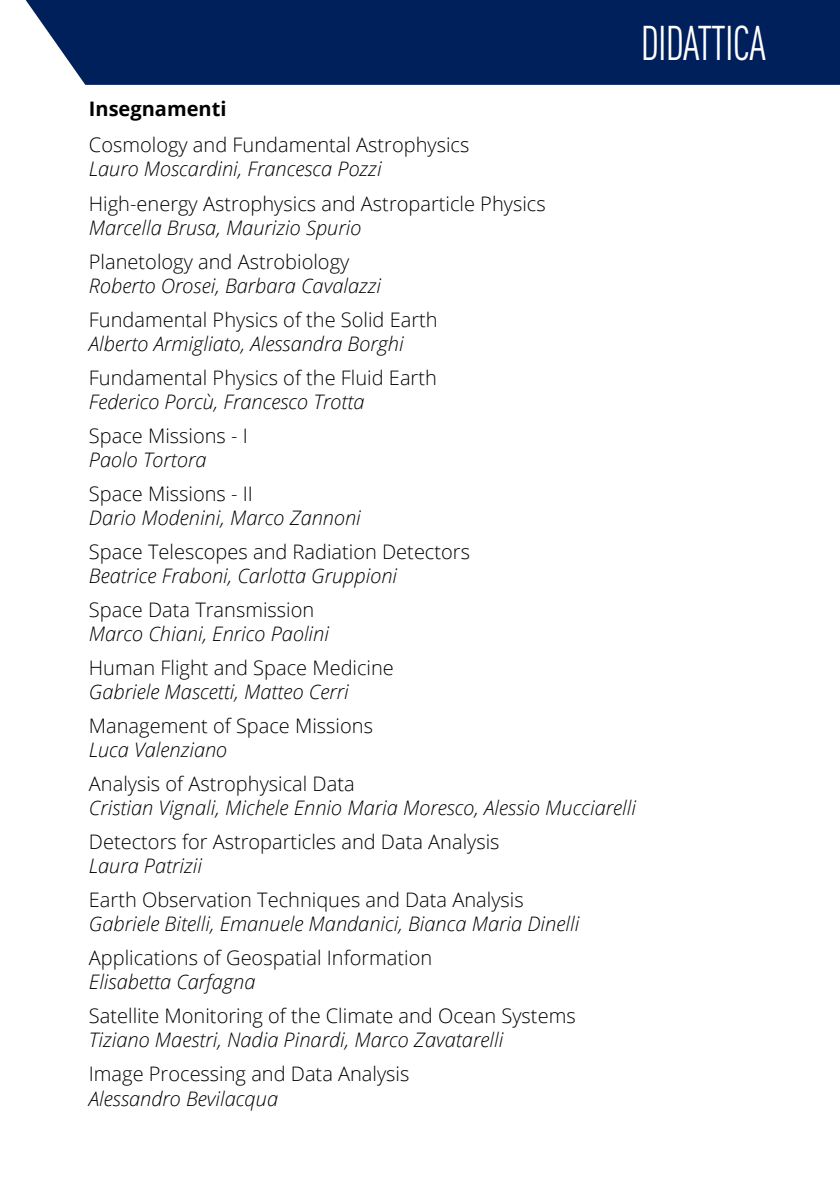
<style>
.page{position:relative;width:840px;height:1191px;background:#fff}
.page>*{position:absolute;margin:0;border:0;box-sizing:border-box;transform-origin:0 0}
.t1{font:condensed 48px "DINOT";letter-spacing:-.02em;color:#fff;scale:.9 1}
.t2{font:300 20px "Open Sans";color:#000}
.t3{font:italic 300 20px "Open Sans";color:#000}
.t4{font:700 20px "Open Sans";color:#000}
</style>
<div class="page">
<div style="left:26px;top:0;width:813px;height:85px;background:#00205c"></div>
<h1 class="t1" style="left:640px;top:15px;width:141px">DIDATTICA</h1>
<p class="t4" style="left:89px;top:95px;width:139px">Insegnamenti</p>
<p class="t2" style="left:89px;top:131px;width:382px">Cosmology and Fundamental Astrophysics</p>
<p class="t3" style="left:89px;top:155px;width:294px">Lauro Moscardini, Francesca Pozzi</p>
<p class="t2" style="left:89px;top:190px;width:458px">High-energy Astrophysics and Astroparticle Physics</p>
<p class="t3" style="left:89px;top:214px;width:274px">Marcella Brusa, Maurizio Spurio</p>
<p class="t2" style="left:89px;top:248px;width:262px">Planetology and Astrobiology</p>
<p class="t3" style="left:89px;top:272px;width:293px">Roberto Orosei, Barbara Cavalazzi</p>
<p class="t2" style="left:89px;top:306px;width:350px">Fundamental Physics of the Solid Earth</p>
<p class="t3" style="left:89px;top:330px;width:316px">Alberto Armigliato, Alessandra Borghi</p>
<p class="t2" style="left:89px;top:364px;width:349px">Fundamental Physics of the Fluid Earth</p>
<p class="t3" style="left:89px;top:388px;width:277px">Federico Porcù, Francesco Trotta</p>
<p class="t2" style="left:89px;top:422px;width:160px">Space Missions - I</p>
<p class="t3" style="left:89px;top:446px;width:119px">Paolo Tortora</p>
<p class="t2" style="left:89px;top:480px;width:165px">Space Missions - II</p>
<p class="t3" style="left:89px;top:504px;width:273px">Dario Modenini, Marco Zannoni</p>
<p class="t2" style="left:89px;top:538px;width:382px">Space Telescopes and Radiation Detectors</p>
<p class="t3" style="left:89px;top:562px;width:309px">Beatrice Fraboni, Carlotta Gruppioni</p>
<p class="t2" style="left:89px;top:596px;width:227px">Space Data Transmission</p>
<p class="t3" style="left:89px;top:620px;width:241px">Marco Chiani, Enrico Paolini</p>
<p class="t2" style="left:89px;top:654px;width:306px">Human Flight and Space Medicine</p>
<p class="t3" style="left:89px;top:678px;width:261px">Gabriele Mascetti, Matteo Cerri</p>
<p class="t2" style="left:89px;top:712px;width:285px">Management of Space Missions</p>
<p class="t3" style="left:89px;top:736px;width:140px">Luca Valenziano</p>
<p class="t2" style="left:89px;top:770px;width:267px">Analysis of Astrophysical Data</p>
<p class="t3" style="left:89px;top:794px;width:548px">Cristian Vignali, Michele Ennio Maria Moresco, Alessio Mucciarelli</p>
<p class="t2" style="left:89px;top:828px;width:412px">Detectors for Astroparticles and Data Analysis</p>
<p class="t3" style="left:89px;top:852px;width:115px">Laura Patrizii</p>
<p class="t2" style="left:89px;top:886px;width:436px">Earth Observation Techniques and Data Analysis</p>
<p class="t3" style="left:89px;top:910px;width:491px">Gabriele Bitelli, Emanuele Mandanici, Bianca Maria Dinelli</p>
<p class="t2" style="left:89px;top:944px;width:344px">Applications of Geospatial Information</p>
<p class="t3" style="left:89px;top:968px;width:168px">Elisabetta Carfagna</p>
<p class="t2" style="left:89px;top:1002px;width:488px">Satellite Monitoring of the Climate and Ocean Systems</p>
<p class="t3" style="left:89px;top:1026px;width:415px">Tiziano Maestri, Nadia Pinardi, Marco Zavatarelli</p>
<p class="t2" style="left:89px;top:1060px;width:322px">Image Processing and Data Analysis</p>
<p class="t3" style="left:89px;top:1084px;width:191px">Alessandro Bevilacqua</p>
</div>
